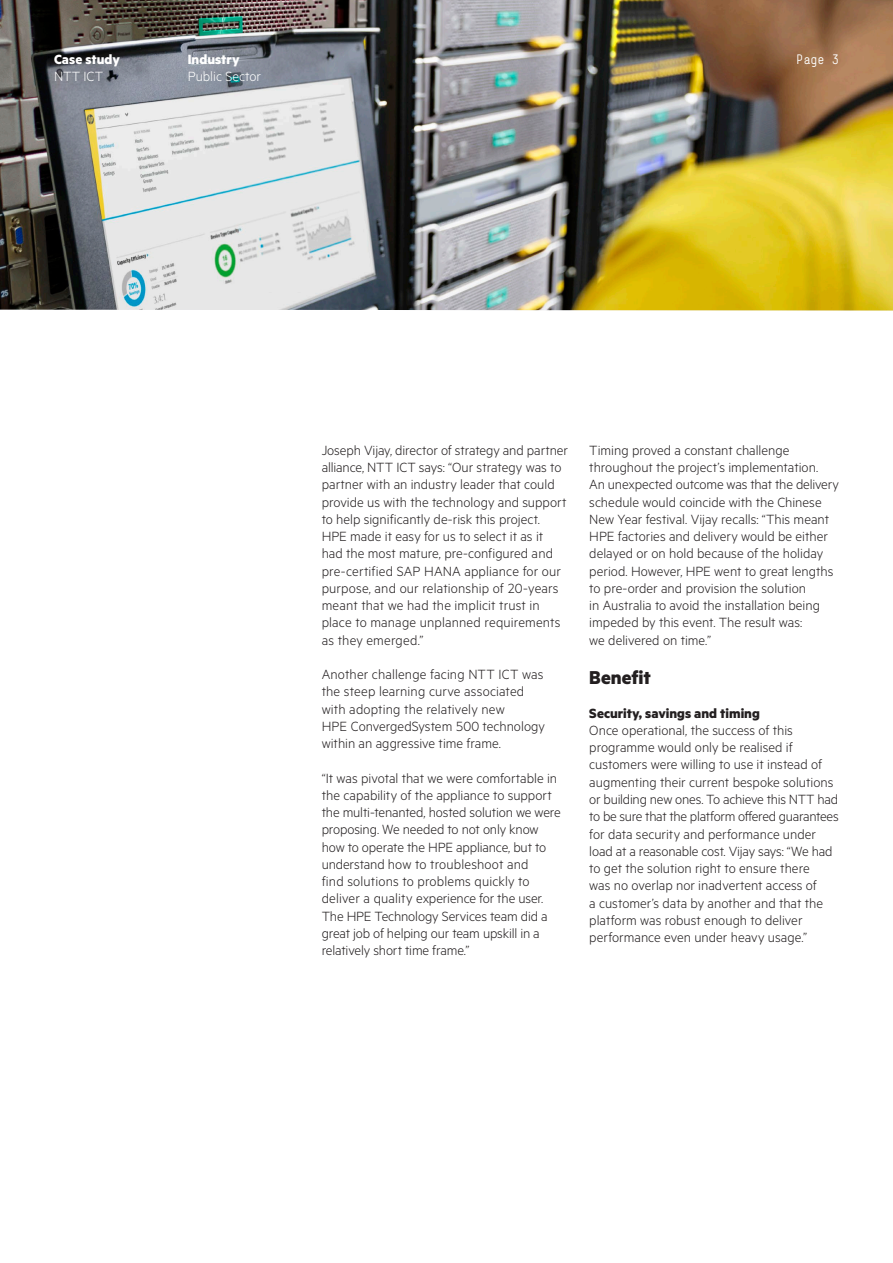
<style>
.page{position:relative;width:893px;height:1263px;background:#fff}
.page>*{position:absolute;margin:0;border:0;box-sizing:border-box;transform-origin:0 0}
.Body_text_Metric_Lig{font:700 21px "Metric HPE";color:#231f20}
.Body_text_Metric_Lig-2{font:300 15px/17.2px "Metric HPE";color:#231f20}
.Descriptor_Metric_Bo{font:300 15px/17.2px "Metric HPE";color:#fff}
.Descriptor_Metric_Bo-2{font:700 15px/17.2px "Metric HPE";color:#fff}
.Page_number_Simple_P{font:13.5px "Simple Pro";color:#fff}
.s1{font-weight:300}
.s2{font-weight:700}
</style>
<div class="page">
<img style="left:0;top:0;width:893px;height:310px">
<p class="Descriptor_Metric_Bo-2" style="left:54px;top:50px;width:68px">Case study<br><span class="s1">NTT ICT</span></p>
<p class="Descriptor_Metric_Bo" style="left:188px;top:50px;width:75px"><span class="s2">Industry<br></span>Public Sector</p>
<p class="Page_number_Simple_P" style="left:796px;top:52px;width:44px">Page 3</p>
<p class="Body_text_Metric_Lig-2" style="left:322px;top:441px;width:248px">Joseph Vijay, director of strategy and partner alliance, NTT ICT says: “Our strategy was to partner with an industry leader that could provide us with the technology and support to help significantly de-risk this project.<br>HPE made it easy for us to select it as it had the most mature, pre-configured and pre-certified SAP HANA appliance for our purpose, and our relationship of 20-years meant that we had the implicit trust in place to manage unplanned requirements as they emerged.”</p>
<p class="Body_text_Metric_Lig-2" style="left:322px;top:665px;width:225px">Another challenge facing NTT ICT was the steep learning curve associated with adopting the relatively new<br>HPE ConvergedSystem 500 technology within an aggressive time frame.</p>
<p class="Body_text_Metric_Lig-2" style="left:322px;top:768px;width:241px">“It was pivotal that we were comfortable in the capability of the appliance to support the multi-tenanted, hosted solution we were proposing. We needed to not only know how to operate the HPE appliance, but to understand how to troubleshoot and<br>find solutions to problems quickly to deliver a quality experience for the user.<br>The HPE Technology Services team did a great job of helping our team upskill in a relatively short time frame.”</p>
<p class="Body_text_Metric_Lig-2" style="left:589px;top:441px;width:251px">Timing proved a constant challenge throughout the project’s implementation.<br>An unexpected outcome was that the delivery schedule would coincide with the Chinese New Year festival. Vijay recalls: “This meant HPE factories and delivery would be either delayed or on hold because of the holiday period. However, HPE went to great lengths to pre-order and provision the solution<br>in Australia to avoid the installation being impeded by this event. The result was:<br>we delivered on time.”</p>
<p class="Body_text_Metric_Lig" style="left:589px;top:665px;width:63px">Benefit</p>
<p class="Body_text_Metric_Lig-2" style="left:589px;top:704px;width:251px"><span class="s2">Security, savings and timing<br></span>Once operational, the success of this programme would only be realised if customers were willing to use it instead of augmenting their current bespoke solutions or building new ones. To achieve this NTT had to be sure that the platform offered guarantees for data security and performance under load at a reasonable cost. Vijay says: “We had to get the solution right to ensure there<br>was no overlap nor inadvertent access of<br>a customer’s data by another and that the platform was robust enough to deliver performance even under heavy usage.”</p>
</div>
